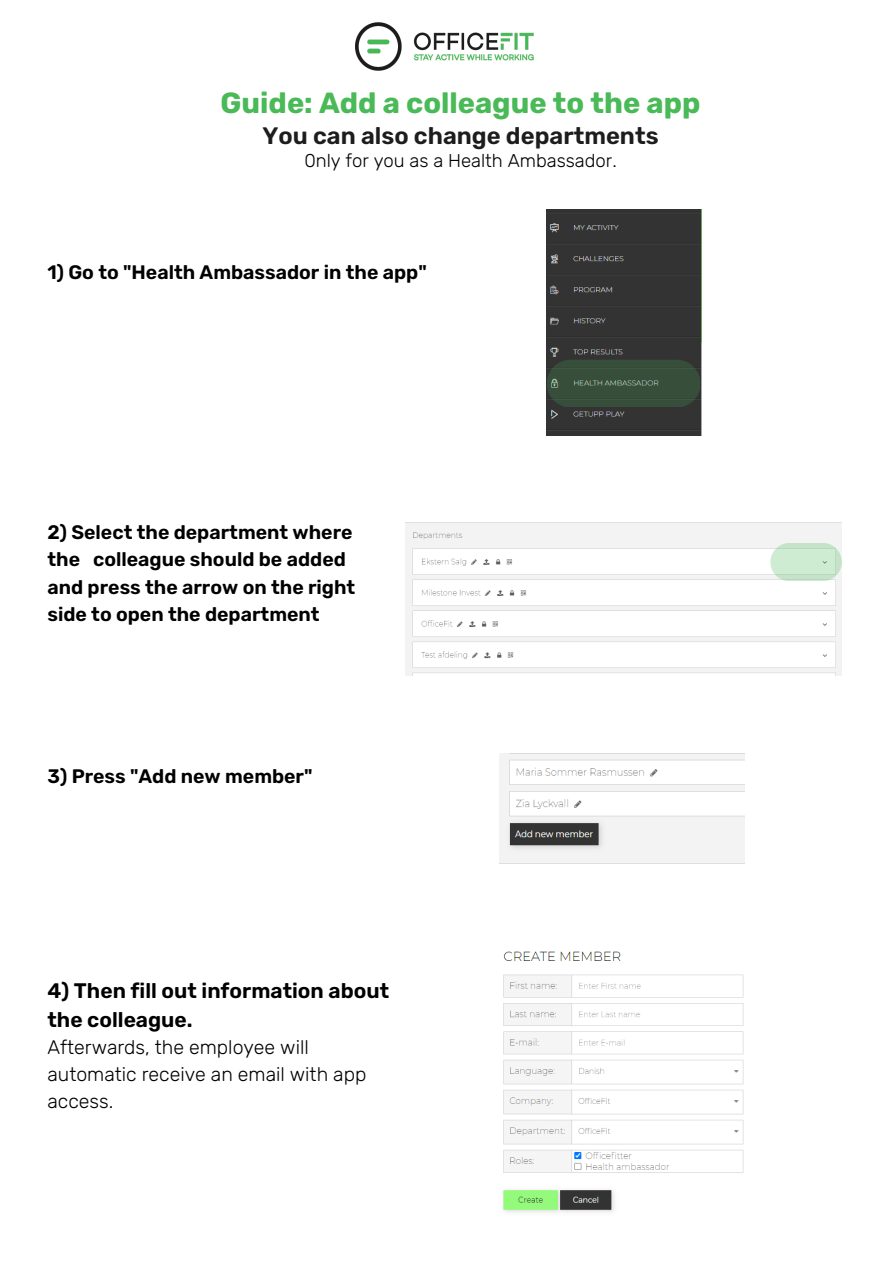
<style>
.page{position:relative;width:894px;height:1264px;background:#fff}
.page>*{position:absolute;margin:0;border:0;box-sizing:border-box;transform-origin:0 0}
.t1{font:700 29.1px "Rubik";color:#4ab957}
.t2{font:600 23.85px "Rubik";color:#1d1d1d}
.t3{font:600 21px/29.2px "Rubik";color:#000}
.t4{font:600 19.5px/27px "Rubik";color:#000}
.t5{font:300 19.5px/27px "Rubik";color:#000}
.t6{font:300 18.45px "Rubik";color:#000}
</style>
<div class="page">
<img style="left:356px;top:23px;width:178px;height:47px">
<div style="left:546px;top:210px;width:154px;height:225px;background:#333"></div>
<svg style="left:546px;top:360px;width:153px;height:47px"></svg>
<img style="left:405px;top:522px;width:436px;height:153px">
<svg style="left:770px;top:543px;width:71px;height:38px;fill:#ceecd2"></svg>
<img style="left:499px;top:753px;width:245px;height:111px">
<img style="left:503px;top:951px;width:241px;height:261px">
<h1 class="t1" style="left:220px;top:86px;width:481px">Guide: Add a colleague to the app</h1>
<p class="t2" style="left:262px;top:121px;width:397px">You can also change departments</p>
<p class="t6" style="left:304px;top:150px;width:314px">0nly for you as a Health Ambassador.</p>
<p class="t4" style="left:47px;top:258px;width:381px">1) Go to "Health Ambassador in the app"</p>
<p class="t4" style="left:47px;top:519px;width:309px">2) Select the department where the colleague should be added and press the arrow on the right side to open the department</p>
<p class="t4" style="left:47px;top:763px;width:266px">3) Press "Add new member"</p>
<p class="t3" style="left:47px;top:976px;width:343px">4) Then fill out information about the colleague.</p>
<p class="t5" style="left:47px;top:1034px;width:320px">Afterwards, the employee will automatic receive an email with app access.</p>
</div>
